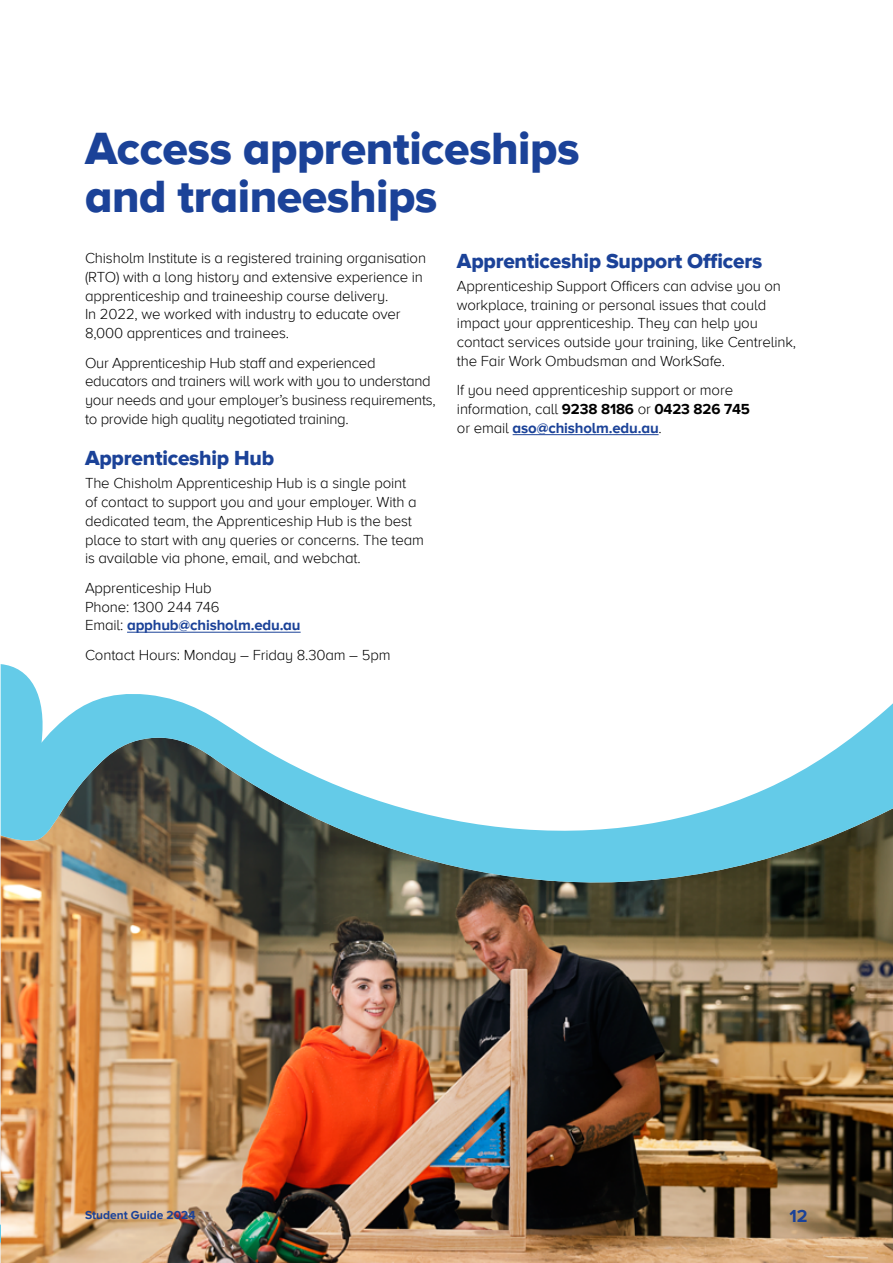
<style>
.page{position:relative;width:893px;height:1263px;background:#fff}
.page>*{position:absolute;margin:0;border:0;box-sizing:border-box;transform-origin:0 0}
.Heading_1{font:46.5px/48px "Proxima Nova A Extrabld";letter-spacing:-.01em;color:#1b4298}
.Heading_2{font:21px "Proxima Nova A Extrabld";letter-spacing:-.01em;color:#1b4298}
.t1{font:700 18px "Proxima Nova A";color:#1b4298}
.Body_text_black{font:300 15px/18.8px "Proxima Nova A";letter-spacing:-.01em;color:#000}
.t2{font:700 12px "Proxima Nova A";color:#1b4298}
.s1{font-weight:700;color:#1b4298}
.s2{font-weight:700}
</style>
<div class="page">
<hr style="left:127px;top:632px;width:174px;height:1px;background:#1b4298">
<hr style="left:513px;top:434px;width:146px;height:1px;background:#1b4298">
<img style="left:1px;top:934px;width:892px;height:329px">
<svg style="left:1px;top:664px;width:892px;height:270px"></svg>
<svg style="left:0;top:1108px;width:1px;height:155px"></svg>
<h2 class="Heading_1" style="left:85px;top:126px;width:496px">Access apprenticeships and traineeships</h2>
<p class="Body_text_black" style="left:85px;top:249px;width:343px">Chisholm Institute is a registered training organisation (RTO) with a long history and extensive experience in apprenticeship and traineeship course delivery.<br>In 2022, we worked with industry to educate over 8,000 apprentices and trainees.</p>
<p class="Body_text_black" style="left:85px;top:353px;width:352px">Our Apprenticeship Hub staff and experienced educators and trainers will work with you to understand your needs and your employer’s business requirements, to provide high quality negotiated training.</p>
<h3 class="Heading_2" style="left:85px;top:446px;width:191px">Apprenticeship Hub</h3>
<p class="Body_text_black" style="left:85px;top:474px;width:341px">The Chisholm Apprenticeship Hub is a single point<br>of contact to support you and your employer. With a dedicated team, the Apprenticeship Hub is the best place to start with any queries or concerns. The team is available via phone, email, and webchat.</p>
<p class="Body_text_black" style="left:85px;top:579px;width:217px">Apprenticeship Hub<br>Phone: 1300 244 746<br>Email: <span class="s1">apphub@chisholm.edu.au</span></p>
<p class="Body_text_black" style="left:85px;top:645px;width:307px">Contact Hours: Monday – Friday 8.30am – 5pm</p>
<h3 class="Heading_2" style="left:457px;top:249px;width:307px">Apprenticeship Support Officers</h3>
<p class="Body_text_black" style="left:457px;top:277px;width:341px">Apprenticeship Support Officers can advise you on workplace, training or personal issues that could impact your apprenticeship. They can help you contact services outside your training, like Centrelink, the Fair Work Ombudsman and WorkSafe.</p>
<p class="Body_text_black" style="left:457px;top:381px;width:295px">If you need apprenticeship support or more information, call <span class="s2">9238 8186</span> or <span class="s2">0423 826 745 </span>or email <span class="s1">aso@chisholm.edu.au</span>.</p>
<p class="t2" style="left:85px;top:1208px;width:112px">Student Guide 2024</p>
<p class="t1" style="left:789px;top:1205px;width:20px">12</p>
</div>
